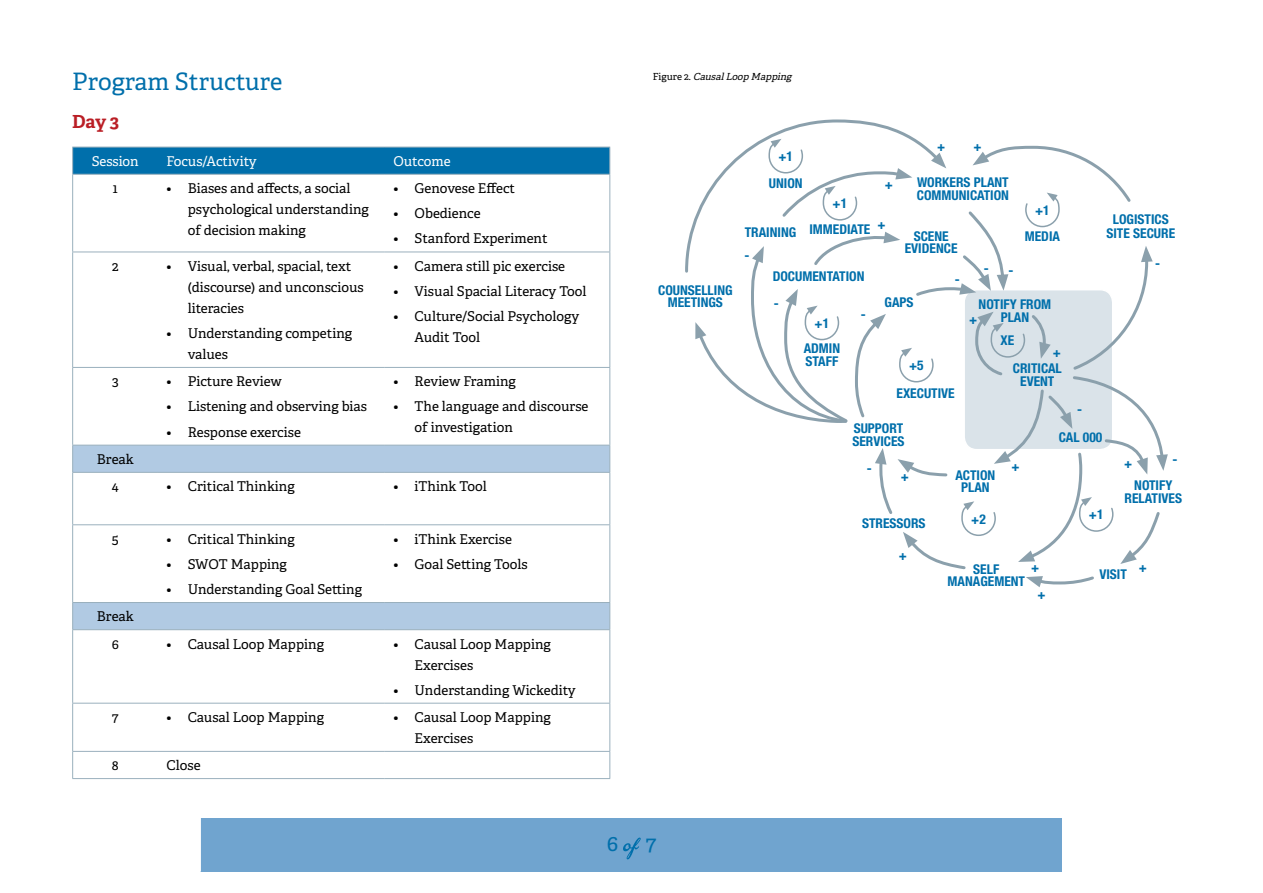
<style>
.page{position:relative;width:1263px;height:893px;background:#fff}
.page>*{position:absolute;margin:0;border:0;box-sizing:border-box;transform-origin:0 0}
.t1{font:24px "Adelle";color:#006fab}
.t2{font:21.75px "Adelle";color:#006fab}
.t3{font:700 18px "Adelle";color:#ba1e25}
.t4{font:13.5px/21px "Adelle";color:#000}
.t5{font:700 condensed 13.5px/12.8px "Helvetica Neue LT Std";color:#006fab;text-align:center}
.t6{font:13.5px "Adelle";color:#fff}
.t7{font:italic 9.75px "Adelle";color:#000}
.s1{font-style:normal}
</style>
<div class="page">
<svg style="left:73px;top:446px;width:536px;height:183px"></svg>
<svg style="left:72px;top:147px;width:538px;height:27px;background:#0571ab"></svg>
<hr style="left:72px;top:175px;width:1px;height:77px;background:#9ab0bd">
<hr style="left:609px;top:175px;width:1px;height:77px;background:#9ab0bd">
<hr style="left:72px;top:252px;width:1px;height:115px;background:#9ab0bd">
<hr style="left:609px;top:252px;width:1px;height:115px;background:#9ab0bd">
<hr style="left:72px;top:368px;width:1px;height:77px;background:#9ab0bd">
<hr style="left:609px;top:368px;width:1px;height:77px;background:#9ab0bd">
<svg style="left:72px;top:446px;width:1px;height:26px"></svg>
<svg style="left:609px;top:446px;width:1px;height:26px"></svg>
<hr style="left:72px;top:473px;width:1px;height:51px;background:#9ab0bd">
<hr style="left:609px;top:473px;width:1px;height:51px;background:#9ab0bd">
<hr style="left:72px;top:525px;width:1px;height:77px;background:#9ab0bd">
<hr style="left:609px;top:525px;width:1px;height:77px;background:#9ab0bd">
<svg style="left:72px;top:603px;width:1px;height:26px"></svg>
<svg style="left:609px;top:603px;width:1px;height:26px"></svg>
<hr style="left:72px;top:630px;width:1px;height:73px;background:#9ab0bd">
<hr style="left:609px;top:630px;width:1px;height:73px;background:#9ab0bd">
<hr style="left:72px;top:703px;width:1px;height:48px;background:#9ab0bd">
<hr style="left:609px;top:703px;width:1px;height:48px;background:#9ab0bd">
<svg style="left:72px;top:752px;width:1px;height:26px"></svg>
<svg style="left:609px;top:752px;width:1px;height:26px"></svg>
<hr style="left:72px;top:778px;width:86px;height:1px;background:#9ab0bd">
<hr style="left:158px;top:778px;width:227px;height:1px;background:#9ab0bd">
<hr style="left:385px;top:778px;width:225px;height:1px;background:#9ab0bd">
<hr style="left:72px;top:174px;width:86px;height:1px;background:#9ab0bd">
<hr style="left:158px;top:174px;width:227px;height:1px;background:#9ab0bd">
<hr style="left:385px;top:174px;width:225px;height:1px;background:#9ab0bd">
<hr style="left:72px;top:252px;width:86px;height:1px;background:#9ab0bd">
<hr style="left:158px;top:252px;width:227px;height:1px;background:#9ab0bd">
<hr style="left:385px;top:252px;width:225px;height:1px;background:#9ab0bd">
<hr style="left:72px;top:367px;width:86px;height:1px;background:#9ab0bd">
<hr style="left:158px;top:367px;width:227px;height:1px;background:#9ab0bd">
<hr style="left:385px;top:367px;width:225px;height:1px;background:#9ab0bd">
<hr style="left:72px;top:445px;width:86px;height:1px;background:#9ab0bd">
<hr style="left:158px;top:445px;width:227px;height:1px;background:#9ab0bd">
<hr style="left:385px;top:445px;width:225px;height:1px;background:#9ab0bd">
<hr style="left:72px;top:472px;width:86px;height:1px;background:#9ab0bd">
<hr style="left:158px;top:472px;width:227px;height:1px;background:#9ab0bd">
<hr style="left:385px;top:472px;width:225px;height:1px;background:#9ab0bd">
<hr style="left:72px;top:524px;width:86px;height:1px;background:#9ab0bd">
<hr style="left:158px;top:524px;width:227px;height:1px;background:#9ab0bd">
<hr style="left:385px;top:524px;width:225px;height:1px;background:#9ab0bd">
<hr style="left:72px;top:602px;width:86px;height:1px;background:#9ab0bd">
<hr style="left:158px;top:602px;width:227px;height:1px;background:#9ab0bd">
<hr style="left:385px;top:602px;width:225px;height:1px;background:#9ab0bd">
<hr style="left:72px;top:629px;width:86px;height:1px;background:#9ab0bd">
<hr style="left:158px;top:629px;width:227px;height:1px;background:#9ab0bd">
<hr style="left:385px;top:629px;width:225px;height:1px;background:#9ab0bd">
<hr style="left:72px;top:703px;width:86px;height:1px;background:#9ab0bd">
<hr style="left:158px;top:703px;width:227px;height:1px;background:#9ab0bd">
<hr style="left:385px;top:703px;width:225px;height:1px;background:#9ab0bd">
<hr style="left:72px;top:751px;width:86px;height:1px;background:#9ab0bd">
<hr style="left:158px;top:751px;width:227px;height:1px;background:#9ab0bd">
<hr style="left:385px;top:751px;width:225px;height:1px;background:#9ab0bd">
<svg style="left:685px;top:119px;width:483px;height:468px"></svg>
<div style="left:201px;top:818px;width:861px;height:54px;background:#70a4cf"></div>
<svg style="left:623px;top:837px;width:18px;height:22px"></svg>
<h1 class="t1" style="left:72px;top:67px;width:212px">Program Structure</h1>
<h3 class="t3" style="left:72px;top:110px;width:48px">Day 3</h3>
<p class="t6" style="left:92px;top:153px;width:49px">Session</p>
<p class="t6" style="left:166px;top:153px;width:92px">Focus/Activity</p>
<p class="t6" style="left:393px;top:153px;width:59px">Outcome</p>
<p class="t4" style="left:113px;top:178px;width:6px">1</p>
<p class="t4" style="left:188px;top:178px;width:183px;text-indent:-21px">• Biases and affects, a social psychological understanding of decision making</p>
<p class="t4" style="left:393px;top:178px;width:123px">• Genovese Effect</p>
<p class="t4" style="left:393px;top:203px;width:89px">• Obedience</p>
<p class="t4" style="left:393px;top:228px;width:156px">• Stanford Experiment</p>
<p class="t4" style="left:112px;top:256px;width:8px">2</p>
<p class="t4" style="left:188px;top:256px;width:177px;text-indent:-21px">• Visual, verbal, spacial, text (discourse) and unconscious literacies</p>
<p class="t4" style="left:188px;top:323px;width:166px;text-indent:-21px">• Understanding competing values</p>
<p class="t4" style="left:112px;top:371px;width:8px">3</p>
<p class="t4" style="left:166px;top:371px;width:117px">• Picture Review</p>
<p class="t4" style="left:166px;top:396px;width:202px">• Listening and observing bias</p>
<p class="t4" style="left:166px;top:422px;width:136px">• Response exercise</p>
<p class="t4" style="left:393px;top:256px;width:173px">• Camera still pic exercise</p>
<p class="t4" style="left:393px;top:281px;width:195px">• Visual Spacial Literacy Tool</p>
<p class="t4" style="left:415px;top:306px;width:166px;text-indent:-21px">• Culture/Social Psychology<br>Audit Tool</p>
<p class="t4" style="left:393px;top:371px;width:124px">• Review Framing</p>
<p class="t4" style="left:415px;top:396px;width:175px;text-indent:-21px">• The language and discourse of investigation</p>
<p class="t4" style="left:97px;top:446px;width:38px;line-height:27.2px;text-align:center">Break<br>4</p>
<p class="t4" style="left:166px;top:476px;width:130px">• Critical Thinking</p>
<p class="t4" style="left:393px;top:476px;width:95px">• iThink Tool</p>
<p class="t4" style="left:112px;top:528px;width:8px">5</p>
<p class="t4" style="left:166px;top:528px;width:130px">• Critical Thinking</p>
<p class="t4" style="left:166px;top:554px;width:122px">• SWOT Mapping</p>
<p class="t4" style="left:166px;top:579px;width:197px">• Understanding Goal Setting</p>
<p class="t4" style="left:393px;top:528px;width:120px">• iThink Exercise</p>
<p class="t4" style="left:393px;top:554px;width:136px">• Goal Setting Tools</p>
<p class="t4" style="left:97px;top:603px;width:38px;line-height:27.2px;text-align:center">Break<br>6</p>
<p class="t4" style="left:166px;top:633px;width:159px">• Causal Loop Mapping</p>
<p class="t4" style="left:415px;top:633px;width:138px;text-indent:-21px">• Causal Loop Mapping<br>Exercises</p>
<p class="t4" style="left:393px;top:680px;width:184px">• Understanding Wickedity</p>
<p class="t4" style="left:112px;top:707px;width:8px">7</p>
<p class="t4" style="left:166px;top:707px;width:159px">• Causal Loop Mapping</p>
<p class="t4" style="left:415px;top:707px;width:138px;text-indent:-21px">• Causal Loop Mapping<br>Exercises</p>
<p class="t4" style="left:112px;top:755px;width:8px">8</p>
<p class="t4" style="left:166px;top:755px;width:36px">Close</p>
<p class="t7" style="left:653px;top:70px;width:143px"><span class="s1">F i g u r e 2 .</span> CausalLoop Mapping</p>
<p class="t5" style="left:658px;top:283px;width:76px">COUNSELLING<br>MEETINGS</p>
<p class="t5" style="left:778px;top:150px;width:16px">+1</p>
<p class="t5" style="left:769px;top:177px;width:35px">UNION</p>
<p class="t5" style="left:745px;top:226px;width:53px">TRAINING</p>
<p class="t5" style="left:773px;top:270px;width:93px">DOCUMENTATION</p>
<p class="t5" style="left:833px;top:197px;width:16px">+1</p>
<p class="t5" style="left:809px;top:223px;width:62px">IMMEDIATE</p>
<p class="t5" style="left:744px;top:249px;width:6px">-</p>
<p class="t5" style="left:774px;top:296px;width:6px">-</p>
<p class="t5" style="left:815px;top:316px;width:16px">+1</p>
<p class="t5" style="left:804px;top:342px;width:38px;text-align:left">ADMIN<br>STAFF</p>
<p class="t5" style="left:861px;top:308px;width:6px">-</p>
<p class="t5" style="left:885px;top:178px;width:10px">+</p>
<p class="t5" style="left:877px;top:217px;width:10px">+</p>
<p class="t5" style="left:937px;top:140px;width:10px">+</p>
<p class="t5" style="left:974px;top:140px;width:10px">+</p>
<p class="t5" style="left:917px;top:176px;width:94px;text-align:left">WORKERS PLANT<br>COMMUNICATION</p>
<p class="t5" style="left:905px;top:229px;width:54px">SCENE<br>EVIDENCE</p>
<p class="t5" style="left:955px;top:273px;width:6px">-</p>
<p class="t5" style="left:984px;top:263px;width:31px">- -</p>
<p class="t5" style="left:1035px;top:203px;width:16px">+1</p>
<p class="t5" style="left:1025px;top:229px;width:37px">MEDIA</p>
<p class="t5" style="left:884px;top:296px;width:31px">GAPS</p>
<p class="t5" style="left:909px;top:359px;width:16px">+5</p>
<p class="t5" style="left:979px;top:298px;width:74px">NOTIFY FROM<br>PLAN</p>
<p class="t5" style="left:969px;top:313px;width:10px">+</p>
<p class="t5" style="left:1000px;top:334px;width:15px">XE</p>
<p class="t5" style="left:1053px;top:346px;width:10px">+</p>
<p class="t5" style="left:1013px;top:361px;width:50px">CRITICAL<br>EVENT</p>
<p class="t5" style="left:1106px;top:212px;width:70px;line-height:13.8px">LOGISTICS<br>SITE SECURE</p>
<p class="t5" style="left:1155px;top:257px;width:6px">-</p>
<p class="t5" style="left:896px;top:387px;width:60px">EXECUTIVE</p>
<p class="t5" style="left:852px;top:422px;width:54px;text-align:left">SUPPORT<br>SERVICES</p>
<p class="t5" style="left:867px;top:462px;width:6px">-</p>
<p class="t5" style="left:901px;top:470px;width:10px">+</p>
<p class="t5" style="left:955px;top:468px;width:41px">ACTION<br>PLAN</p>
<p class="t5" style="left:862px;top:517px;width:65px">STRESSORS</p>
<p class="t5" style="left:971px;top:512px;width:16px">+2</p>
<p class="t5" style="left:899px;top:549px;width:10px">+</p>
<p class="t5" style="left:1077px;top:402px;width:6px">-</p>
<p class="t5" style="left:1059px;top:431px;width:45px">CAL 000</p>
<p class="t5" style="left:1012px;top:459px;width:10px">+</p>
<p class="t5" style="left:1124px;top:456px;width:10px">+</p>
<p class="t5" style="left:1172px;top:452px;width:6px">-</p>
<p class="t5" style="left:1089px;top:508px;width:16px">+1</p>
<p class="t5" style="left:1124px;top:479px;width:59px">NOTIFY<br>RELATIVES</p>
<p class="t5" style="left:947px;top:562px;width:79px">SELF<br>MANAGEMENT</p>
<p class="t5" style="left:1031px;top:553px;width:16px;line-height:27.8px">+ +</p>
<p class="t5" style="left:1139px;top:560px;width:10px">+</p>
<p class="t5" style="left:1099px;top:567px;width:29px">VISIT</p>
<h2 class="t2" style="left:607px;top:830px;width:13px">6</h2>
<h2 class="t2" style="left:645px;top:830px;width:12px">7</h2>
</div>
